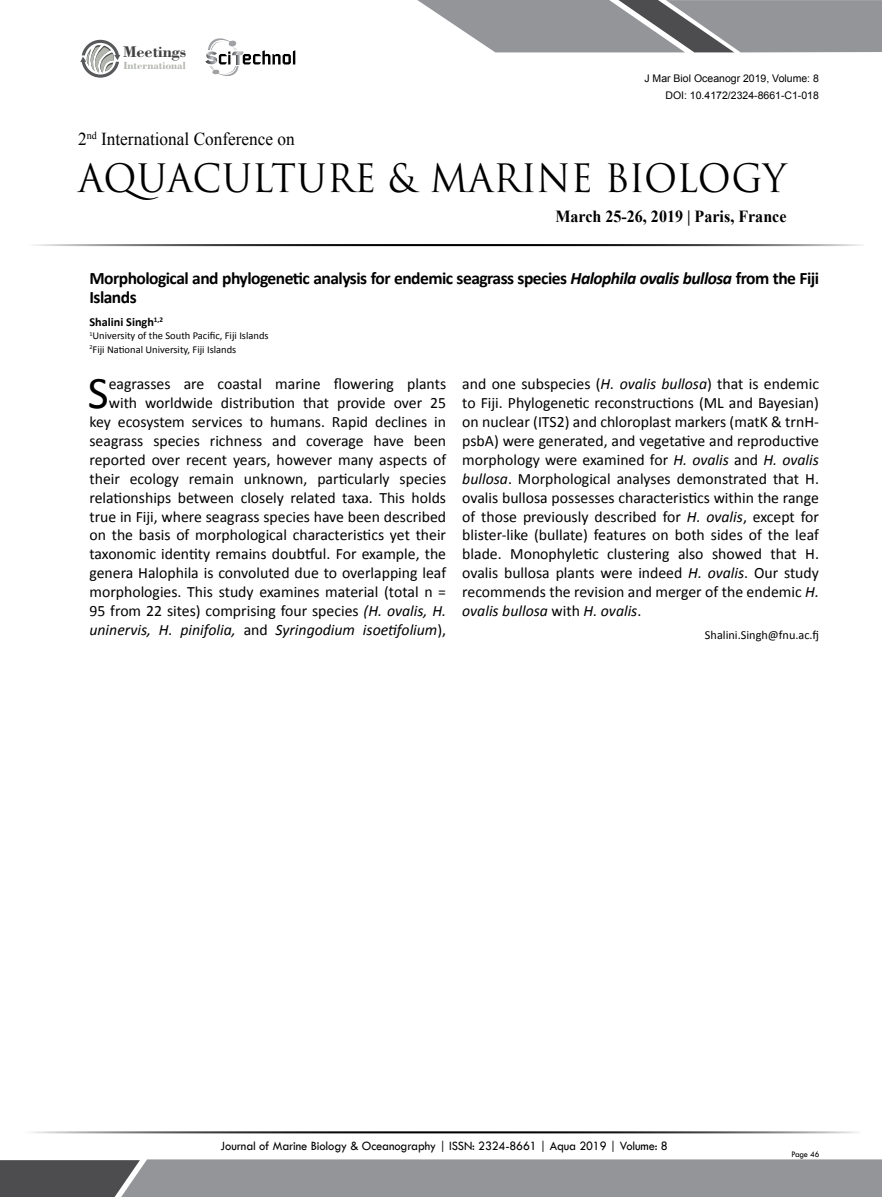
<style>
.page{position:relative;width:882px;height:1197px;background:#fff}
.page>*{position:absolute;margin:0;border:0;box-sizing:border-box;transform-origin:0 0}
.t1{font:45.5px "Calibri";color:#000}
.t2{font:38.15px "Trajan Pro 3";color:#000;scale:.95 1}
.t3{font:18.2px "Times New Roman";color:#000;scale:.95 1}
.t4{font:700 17.5px/18.7px "Calibri";letter-spacing:-.03em;color:#000}
.t5{font:700 16.97px "Times New Roman";color:#000;scale:.95 1}
.t6{font:700 16.45px "Bodoni BT";color:#414042}
.t7{font:15.75px/18.9px "Calibri";color:#000;text-align:right}
.t8{font:13.12px "Tw Cen";letter-spacing:-.01em;color:#000;scale:.95 1}
.t9{font:12.25px "Calibri";color:#000}
.t10{font:700 12.25px "Calibri";color:#000}
.t11{font:700 10.85px "Bodoni BT";color:#b3b6af}
.t12{font:10.5px/13.5px "Calibri";color:#000}
.t13{font:10.5px/16.8px "Arial";color:#000;text-align:right}
.t14{font:8.75px "Tw Cen";letter-spacing:-.02em;color:#000;scale:.95 1}
.s1{font-style:italic}
</style>
<div class="page">
<hr style="left:25px;top:244px;width:839px;height:2px;background:#000">
<hr style="left:22px;top:1131px;width:839px;height:2px;background:#000">
<svg style="left:417px;top:0;width:465px;height:52px;background:#9a9b9e"></svg>
<svg style="left:0;top:1159px;width:882px;height:38px;background:#8b8d8f"></svg>
<svg style="left:80px;top:40px;width:40px;height:38px"></svg>
<svg style="left:205px;top:38px;width:90px;height:38px"></svg>
<p class="t6" style="left:123px;top:42px;width:65px">Meetings</p>
<p class="t11" style="left:123px;top:59px;width:64px">International</p>
<p class="t13" style="left:644px;top:70px;width:176px">J Mar Biol Oceanogr 2019, Volume: 8<br>DOI: 10.4172/2324-8661-C1-018</p>
<p class="t3" style="left:78px;top:127px;width:230px">2<sup>nd</sup> International Conference on</p>
<h2 class="t2" style="left:78px;top:152px;width:747px">AQUACULTURE &amp; MARINE BIOLOGY</h2>
<p class="t5" style="left:555px;top:205px;width:245px">March 25-26, 2019 | Paris, France</p>
<p class="t4" style="left:89px;top:269px;width:731px">Morphological and phylogenetic analysis for endemic seagrass species <span class="s1">Halophila ovalis bullosa</span> from the Fiji<br>Islands</p>
<p class="t10" style="left:89px;top:314px;width:75px">Shalini Singh<sup>1,2</sup></p>
<p class="t12" style="left:89px;top:329px;width:181px"><sup>1</sup>University of the South Pacific, Fiji Islands<br><sup>2</sup>Fiji National University, Fiji Islands</p>
<h1 class="t1" style="left:88px;top:364px;width:22px">S</h1>
<p class="t7" style="left:89px;top:375px;width:358px">eagrasses are coastal marine flowering plants with worldwide distribution that provide over 25 key ecosystem services to humans. Rapid declines in seagrass species richness and coverage have been reported over recent years, however many aspects of their ecology remain unknown, particularly species relationships between closely related taxa. This holds true in Fiji, where seagrass species have been described on the basis of morphological characteristics yet their taxonomic identity remains doubtful. For example, the genera Halophila is convoluted due to overlapping leaf morphologies. This study examines material (total n = 95 from 22 sites) comprising four species <span class="s1">(H. ovalis, H. uninervis, H. pinifolia,</span> and <span class="s1">Syringodium isoetifolium</span>),</p>
<p class="t7" style="left:462px;top:375px;width:358px;text-align:justify">and one subspecies (<span class="s1">H. ovalis bullosa</span>) that is endemic to Fiji. Phylogenetic reconstructions (ML and Bayesian) on nuclear (ITS2) and chloroplast markers (matK &amp; trnH&shy;psbA) were generated, and vegetative and reproductive morphology were examined for <span class="s1">H. ovalis</span> and <span class="s1">H. ovalis bullosa</span>. Morphological analyses demonstrated that H. ovalis bullosa possesses characteristics within the range of those previously described for <span class="s1">H. ovalis</span>, except for blister-like (bullate) features on both sides of the leaf blade. Monophyletic clustering also showed that H. ovalis bullosa plants were indeed <span class="s1">H. ovalis</span>. Our study recommends the revision and merger of the endemic <span class="s1">H. ovalis bullosa</span> with <span class="s1">H. ovalis</span>.</p>
<p class="t9" style="left:705px;top:627px;width:116px">Shalini.Singh@fnu.ac.fj</p>
<p class="t8" style="left:221px;top:1138px;width:472px">Journal of Marine Biology &amp; Oceanography | ISSN: 2324-8661 | Aqua 2019 | Volume: 8</p>
<p class="t14" style="left:791px;top:1149px;width:31px">Page 46</p>
</div>
